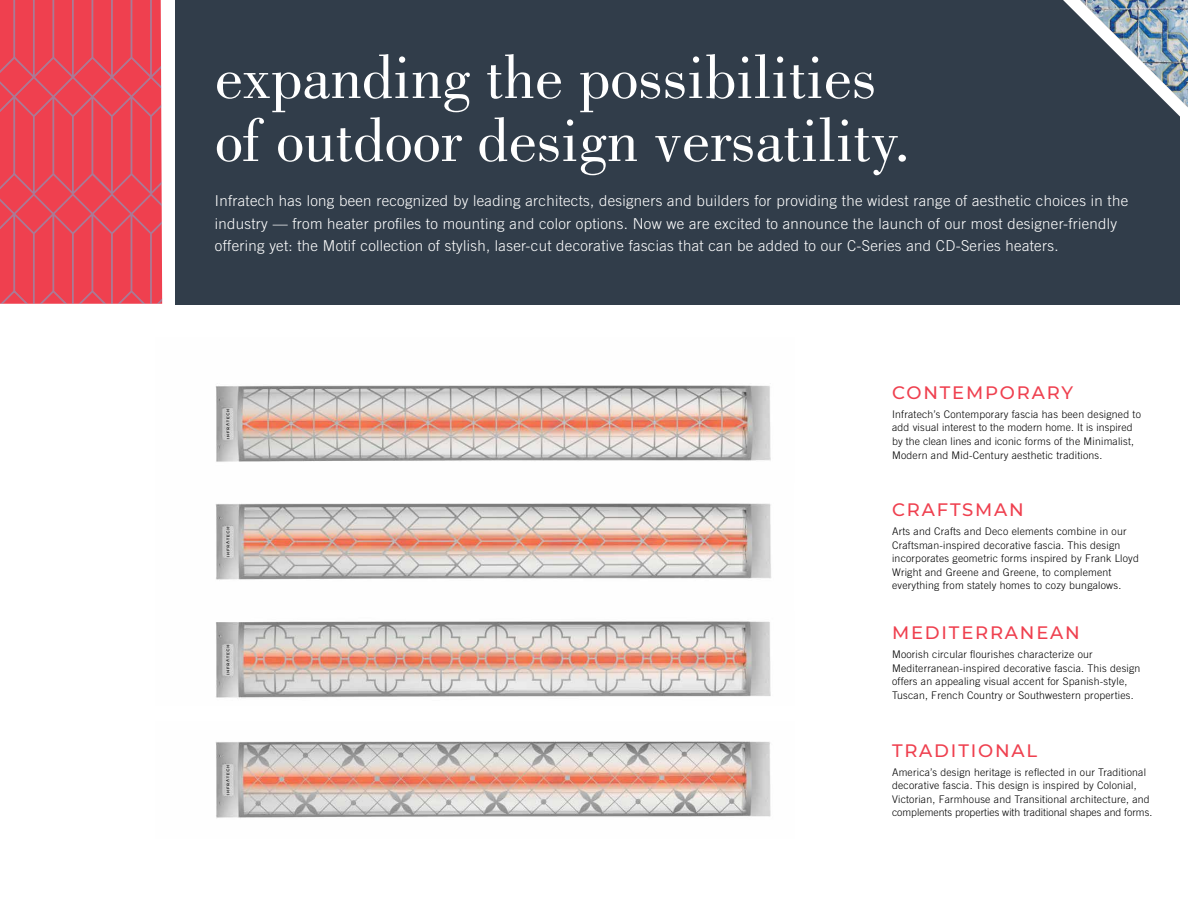
<style>
.page{position:relative;width:1188px;height:918px;background:#fff}
.page>*{position:absolute;margin:0;border:0;box-sizing:border-box;transform-origin:0 0}
.t1{font:63px/63px "Bodoni";color:#fff}
.t2{font:500 18px "Montserrat";letter-spacing:.1em;color:#ef404f}
.t3{font:300 15px/22.5px "Trade Gothic";letter-spacing:.02em;color:#fff}
.t4{font:300 10.5px/13.5px "Trade Gothic";letter-spacing:.02em;color:#000}
</style>
<div class="page">
<div style="left:176px;top:0;width:1004px;height:305px;background:#313d4a"></div>
<img style="left:1063px;top:0;width:125px;height:117px">
<img style="left:215px;top:385px;width:556px;height:195px">
<img style="left:216px;top:621px;width:555px;height:77px">
<img style="left:215px;top:741px;width:556px;height:77px">
<svg style="left:0;top:0;width:162px;height:304px;background:#e64757"></svg>
<h1 class="t1" style="left:215px;top:46px;width:697px">expanding the possibilities of outdoor design versatility.</h1>
<p class="t3" style="left:215px;top:189px;width:915px">Infratech has long been recognized by leading architects, designers and builders for providing the widest range of aesthetic choices in the industry — from heater profiles to mounting and color options. Now we are excited to announce the launch of our most designer-friendly offering yet: the Motif collection of stylish, laser-cut decorative fascias that can be added to our C-Series and CD-Series heaters.</p>
<h2 class="t2" style="left:892px;top:380px;width:183px">CONTEMPORARY</h2>
<p class="t4" style="left:892px;top:407px;width:250px">Infratech’s Contemporary fascia has been designed to add visual interest to the modern home. It is inspired by the clean lines and iconic forms of the Minimalist, Modern and Mid-Century aesthetic traditions.</p>
<h2 class="t2" style="left:892px;top:497px;width:133px">CRAFTSMAN</h2>
<p class="t4" style="left:892px;top:524px;width:248px">Arts and Crafts and Deco elements combine in our Craftsman-inspired decorative fascia. This design incorporates geometric forms inspired by Frank Lloyd Wright and Greene and Greene, to complement everything from stately homes to cozy bungalows.</p>
<h2 class="t2" style="left:892px;top:620px;width:189px">MEDITERRANEAN</h2>
<p class="t4" style="left:892px;top:647px;width:250px">Moorish circular flourishes characterize our Mediterranean-inspired decorative fascia. This design offers an appealing visual accent for Spanish-style, Tuscan, French Country or Southwestern properties.</p>
<h2 class="t2" style="left:892px;top:738px;width:147px">TRADITIONAL</h2>
<p class="t4" style="left:892px;top:765px;width:262px">America’s design heritage is reflected in our Traditional decorative fascia. This design is inspired by Colonial, Victorian, Farmhouse and Transitional architecture, and complements properties with traditional shapes and forms.</p>
</div>
